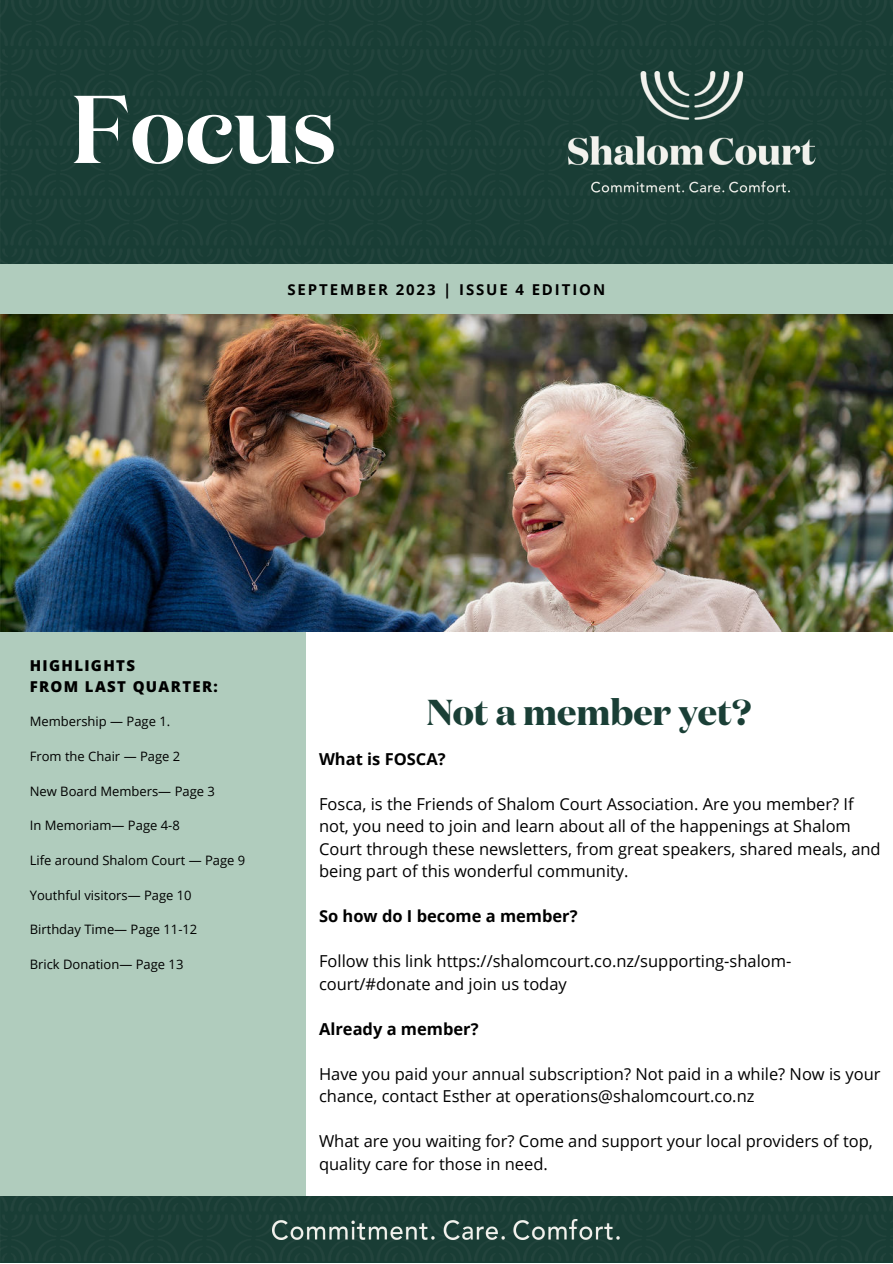
<style>
.page{position:relative;width:893px;height:1264px;background:#fff}
.page>*{position:absolute;margin:0;border:0;box-sizing:border-box;transform-origin:0 0}
.t1{font:600 95.85px "Domaine Disp";color:#fff}
.t2{font:700 36px "Domaine Disp";color:#1a3f36}
.t3{font:16.5px/22.5px "Open Sans";color:#000}
.t4{font:700 16.5px "Open Sans";color:#000}
.t5{font:700 15px "Open Sans";letter-spacing:.125em;color:#000}
.t6{font:800 15px/20.2px "Open Sans";letter-spacing:.09em;color:#000}
.t7{font:13.05px "Open Sans";color:#000}
</style>
<div class="page">
<div style="left:0;top:631px;width:306px;height:600px;background:#b0ccbd"></div>
<img style="left:0;top:314px;width:892px;height:317px">
<img style="left:0;top:0;width:892px;height:264px">
<div style="left:0;top:264px;width:892px;height:50px;background:#b0ccbd"></div>
<img style="left:567px;top:70px;width:251px;height:124px">
<img style="left:0;top:1196px;width:892px;height:66px">
<img style="left:272px;top:1219px;width:351px;height:20px">
<h1 class="t1" style="left:70px;top:68px;width:268px">Focus</h1>
<p class="t5" style="left:287px;top:279px;width:319px">SEPTEMBER 2023 | ISSUE 4 EDITION</p>
<p class="t6" style="left:30px;top:655px;width:190px">HIGHLIGHTS<br>FROM LAST QUARTER:</p>
<p class="t7" style="left:30px;top:712px;width:142px">Membership — Page 1.</p>
<p class="t7" style="left:30px;top:747px;width:152px">From the Chair — Page 2</p>
<p class="t7" style="left:30px;top:782px;width:187px">New Board Members— Page 3</p>
<p class="t7" style="left:30px;top:816px;width:151px">In Memoriam— Page 4-8</p>
<p class="t7" style="left:30px;top:851px;width:217px">Life around Shalom Court — Page 9</p>
<p class="t7" style="left:30px;top:886px;width:163px">Youthful visitors— Page 10</p>
<p class="t7" style="left:30px;top:920px;width:169px">Birthday Time— Page 11-12</p>
<p class="t7" style="left:30px;top:955px;width:155px">Brick Donation— Page 13</p>
<h2 class="t2" style="left:427px;top:688px;width:326px">Not a member yet?</h2>
<p class="t4" style="left:319px;top:747px;width:128px">What is FOSCA?</p>
<p class="t3" style="left:319px;top:792px;width:563px">Fosca, is the Friends of Shalom Court Association. Are you member? If not, you need to join and learn about all of the happenings at Shalom Court through these newsletters, from great speakers, shared meals, and being part of this wonderful community.</p>
<p class="t4" style="left:319px;top:904px;width:260px">So how do I become a member?</p>
<p class="t3" style="left:319px;top:949px;width:474px">Follow this link https://shalomcourt.co.nz/supporting-shalom&shy;court/#donate and join us today</p>
<p class="t4" style="left:319px;top:1017px;width:161px">Already a member?</p>
<p class="t3" style="left:319px;top:1062px;width:563px">Have you paid your annual subscription? Not paid in a while? Now is your chance, contact Esther at operations@shalomcourt.co.nz</p>
<p class="t3" style="left:319px;top:1129px;width:555px">What are you waiting for? Come and support your local providers of top, quality care for those in need.</p>
</div>
